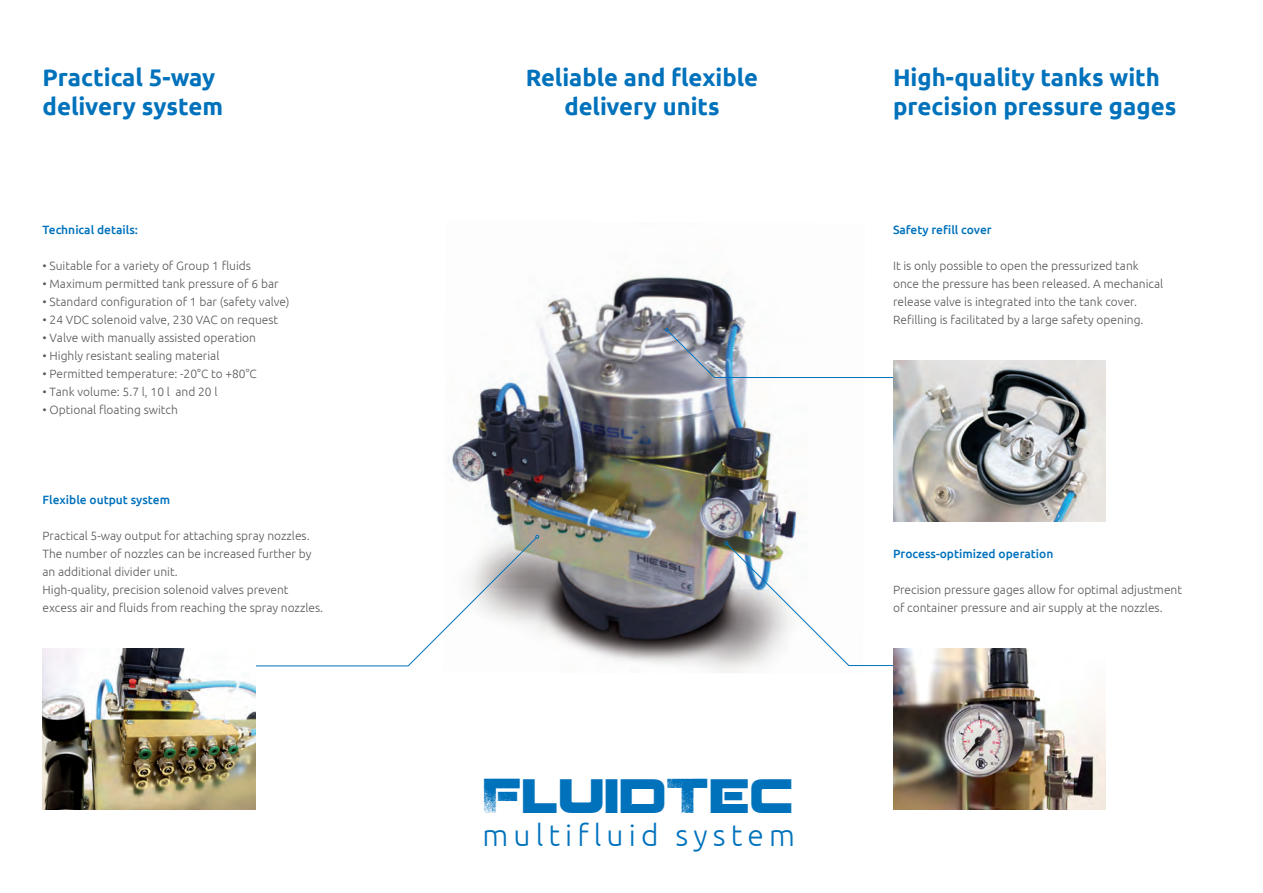
<style>
.page{position:relative;width:1263px;height:893px;background:#fff}
.page>*{position:absolute;margin:0;border:0;box-sizing:border-box;transform-origin:0 0}
.t1{font:48px "Coalition";letter-spacing:.03em;color:#0072bc}
.t2{font:300 30px "Ubuntu";letter-spacing:.17em;color:#0072bc}
.t3{font:700 24px/28.8px "Ubuntu";color:#0072bc}
.t4{font:700 23.7px/28.5px "Ubuntu";color:#0072bc;text-align:center}
.t5{font:300 12px/18px "Ubuntu";color:#57585a}
.t6{font:500 12px "Ubuntu";color:#0072bc}
</style>
<div class="page">
<img style="left:448px;top:275px;width:417px;height:398px">
<svg style="left:724px;top:541px;width:169px;height:125px"></svg>
<svg style="left:256px;top:535px;width:283px;height:132px"></svg>
<img style="left:43px;top:648px;width:212px;height:162px">
<svg style="left:665px;top:328px;width:228px;height:50px"></svg>
<img style="left:893px;top:360px;width:213px;height:162px">
<img style="left:893px;top:648px;width:213px;height:162px">
<h3 class="t3" style="left:43px;top:63px;width:182px">Practical 5-way delivery system</h3>
<h3 class="t3" style="left:893px;top:63px;width:285px">High-quality tanks with precision pressure gages</h3>
<h3 class="t4" style="left:526px;top:63px;width:234px">Reliable and flexible delivery units</h3>
<p class="t6" style="left:43px;top:222px;width:97px">Technical details:</p>
<p class="t5" style="left:43px;top:256px;width:210px">• Suitable for a variety of Group 1 fluids</p>
<p class="t5" style="left:43px;top:274px;width:238px">• Maximum permitted tank pressure of 6 bar</p>
<p class="t5" style="left:43px;top:292px;width:249px">• Standard configuration of 1 bar (safety valve)</p>
<p class="t5" style="left:43px;top:310px;width:237px">• 24 VDC solenoid valve, 230 VAC on request</p>
<p class="t5" style="left:43px;top:328px;width:215px">• Valve with manually assisted operation</p>
<p class="t5" style="left:43px;top:346px;width:178px">• Highly resistant sealing material</p>
<p class="t5" style="left:43px;top:364px;width:216px">• Permitted temperature: -20°C to +80°C</p>
<p class="t5" style="left:43px;top:382px;width:176px">• Tank volume: 5.7 l, 10 l and 20 l</p>
<p class="t5" style="left:43px;top:400px;width:137px">• Optional floating switch</p>
<p class="t6" style="left:43px;top:492px;width:129px">Flexible output system</p>
<p class="t5" style="left:43px;top:526px;width:282px">Practical 5-way output for attaching spray nozzles.<br>The number of nozzles can be increased further by an additional divider unit.<br>High-quality, precision solenoid valves prevent excess air and fluids from reaching the spray nozzles.</p>
<h1 class="t1" style="left:484px;top:764px;width:310px">FLUIDTEC</h1>
<h2 class="t2" style="left:483px;top:817px;width:314px">multifluid system</h2>
<p class="t6" style="left:893px;top:222px;width:100px">Safety refill cover</p>
<p class="t5" style="left:893px;top:256px;width:272px">It is only possible to open the pressurized tank once the pressure has been released. A mechanical release valve is integrated into the tank cover.<br>Refilling is facilitated by a large safety opening.</p>
<p class="t6" style="left:893px;top:546px;width:162px">Process-optimized operation</p>
<p class="t5" style="left:893px;top:580px;width:290px">Precision pressure gages allow for optimal adjustment of container pressure and air supply at the nozzles.</p>
</div>
